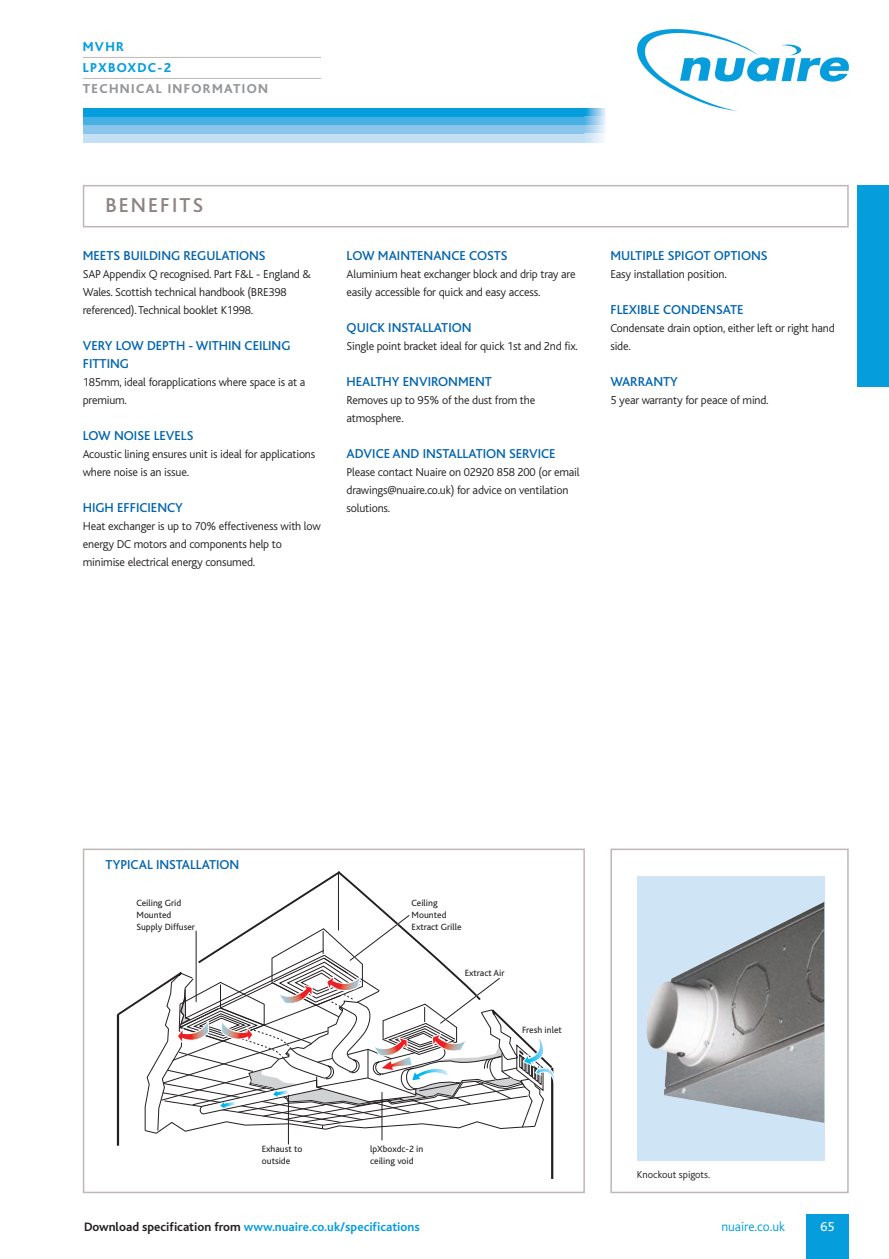
<style>
.page{position:relative;width:889px;height:1259px;background:#fff}
.page>*{position:absolute;margin:0;border:0;box-sizing:border-box;transform-origin:0 0}
.t1{font:500 21px "Bliss";letter-spacing:.1em;color:#8d8380}
.t2{font:500 13.5px/18px "Bliss";color:#0164ad}
.t3{font:800 13.5px "Bliss";letter-spacing:.1em;color:#939598}
.t4{font:800 13.5px/21px "Bliss";letter-spacing:.1em;color:#069ddc}
.t5{font:300 13.5px "Bliss";color:#069ddc}
.t6{font:13.5px "Bliss";color:#fff}
.t7{font:700 12.75px "Bliss";color:#069ddc}
.t8{font:300 12px/18px "Bliss";letter-spacing:-.015em;color:#231f20}
.t9{font:300 10.5px "Bliss";color:#231f20}
.t10{font:9.45px/12px "Bliss";color:#231f20}
.s1{color:#231f20}
</style>
<div class="page">
<svg style="left:637px;top:29px;width:211px;height:82px"></svg>
<div style="left:806px;top:1214px;width:42px;height:44px;background:#069ddc"></div>
<div style="left:83px;top:108px;width:527px;height:9px;background:#069ddc"></div>
<div style="left:83px;top:117px;width:527px;height:8px;background:#46afe3"></div>
<div style="left:83px;top:125px;width:527px;height:9px;background:#8bc5eb"></div>
<div style="left:83px;top:134px;width:527px;height:8px;background:#c4e0f4"></div>
<hr style="left:83px;top:57px;width:238px;height:1px;background:#bfb7b5">
<hr style="left:83px;top:78px;width:238px;height:1px;background:#bfb7b5">
<img style="left:585px;top:108px;width:21px;height:34px">
<hr style="left:606px;top:108px;width:4px;height:34px;background:#fff">
<div style="left:857px;top:185px;width:31px;height:201px;background:#069ddc"></div>
<div style="left:83px;top:185px;width:765px;height:42px;border:2px solid #bfb7b5"></div>
<hr style="left:117px;top:1014px;width:2px;height:131px;background:#231f20">
<hr style="left:551px;top:1067px;width:2px;height:111px;background:#231f20">
<hr style="left:381px;top:1092px;width:1px;height:48px;background:#231f20">
<hr style="left:288px;top:1094px;width:1px;height:50px;background:#231f20">
<svg style="left:117px;top:871px;width:437px;height:263px"></svg>
<div style="left:83px;top:848px;width:502px;height:345px;border:2px solid #bfb7b5"></div>
<div style="left:610px;top:848px;width:238px;height:345px;border:2px solid #bfb7b5"></div>
<div style="left:637px;top:876px;width:187px;height:284px;background:#cfe5f6"></div>
<img style="left:646px;top:902px;width:178px;height:220px">
<p class="t4" style="left:83px;top:38px;width:90px">MVHR<br>LPXBOXDC-2</p>
<p class="t3" style="left:83px;top:84px;width:187px">TECHNICAL INFORMATION</p>
<h1 class="t1" style="left:106px;top:199px;width:99px">BENEFITS</h1>
<p class="t2" style="left:83px;top:248px;width:184px">MEETS BUILDING REGULATIONS</p>
<p class="t8" style="left:83px;top:266px;width:230px">SAP Appendix Q recognised. Part F&amp;L - England &amp;<br>Wales. Scottish technical handbook (BRE398 referenced). Technical booklet K1998.</p>
<p class="t2" style="left:83px;top:338px;width:209px">VERY LOW DEPTH - WITHIN CEILING<br>FITTING</p>
<p class="t8" style="left:83px;top:374px;width:224px">185mm, ideal forapplications where space is at a premium.</p>
<p class="t2" style="left:83px;top:428px;width:112px">LOW NOISE LEVELS</p>
<p class="t8" style="left:83px;top:446px;width:234px">Acoustic lining ensures unit is ideal for applications where noise is an issue.</p>
<p class="t2" style="left:83px;top:500px;width:101px">HIGH EFFICIENCY</p>
<p class="t8" style="left:83px;top:518px;width:239px">Heat exchanger is up to 70% effectiveness with low energy DC motors and components help to minimise electrical energy consumed.</p>
<p class="t2" style="left:346px;top:248px;width:162px">LOW MAINTENANCE COSTS</p>
<p class="t8" style="left:346px;top:266px;width:230px">Aluminium heat exchanger block and drip tray are easily accessible for quick and easy access.</p>
<p class="t2" style="left:346px;top:320px;width:126px">QUICK INSTALLATION</p>
<p class="t8" style="left:346px;top:338px;width:233px">Single point bracket ideal for quick 1st and 2nd fix.</p>
<p class="t2" style="left:346px;top:374px;width:147px">HEALTHY ENVIRONMENT</p>
<p class="t8" style="left:346px;top:392px;width:190px">Removes up to 95% of the dust from the atmosphere.</p>
<p class="t2" style="left:346px;top:446px;width:210px">ADVICE AND INSTALLATION SERVICE</p>
<p class="t8" style="left:346px;top:464px;width:234px">Please contact Nuaire on 02920 858 200 (or email drawings@nuaire.co.uk) for advice on ventilation solutions.</p>
<p class="t2" style="left:610px;top:248px;width:158px">MULTIPLE SPIGOT OPTIONS</p>
<p class="t8" style="left:610px;top:266px;width:118px">Easy installation position.</p>
<p class="t2" style="left:610px;top:302px;width:134px">FLEXIBLE CONDENSATE</p>
<p class="t8" style="left:610px;top:320px;width:226px">Condensate drain option, either left or right hand side.</p>
<p class="t2" style="left:610px;top:374px;width:69px">WARRANTY</p>
<p class="t8" style="left:610px;top:392px;width:160px">5 year warranty for peace of mind.</p>
<p class="t2" style="left:106px;top:857px;width:135px">TYPICAL INSTALLATION</p>
<p class="t10" style="left:136px;top:897px;width:60px">Ceiling Grid<br>Mounted<br>Supply Diffuser</p>
<p class="t10" style="left:262px;top:1143px;width:42px">Exhaust to outside</p>
<p class="t10" style="left:411px;top:897px;width:52px">Ceiling<br>Mounted<br>Extract Grille</p>
<p class="t10" style="left:465px;top:967px;width:41px">Extract Air</p>
<p class="t10" style="left:522px;top:1024px;width:41px">Fresh inlet</p>
<p class="t10" style="left:370px;top:1143px;width:55px">lpXboxdc-2 in ceiling void</p>
<p class="t9" style="left:637px;top:1170px;width:75px">Knockout spigots.</p>
<p class="t7" style="left:84px;top:1222px;width:337px"><span class="s1">Download specification from</span> www.nuaire.co.uk/specifications</p>
<p class="t5" style="left:721px;top:1221px;width:65px">nuaire.co.uk</p>
<p class="t6" style="left:820px;top:1222px;width:16px">65</p>
</div>
